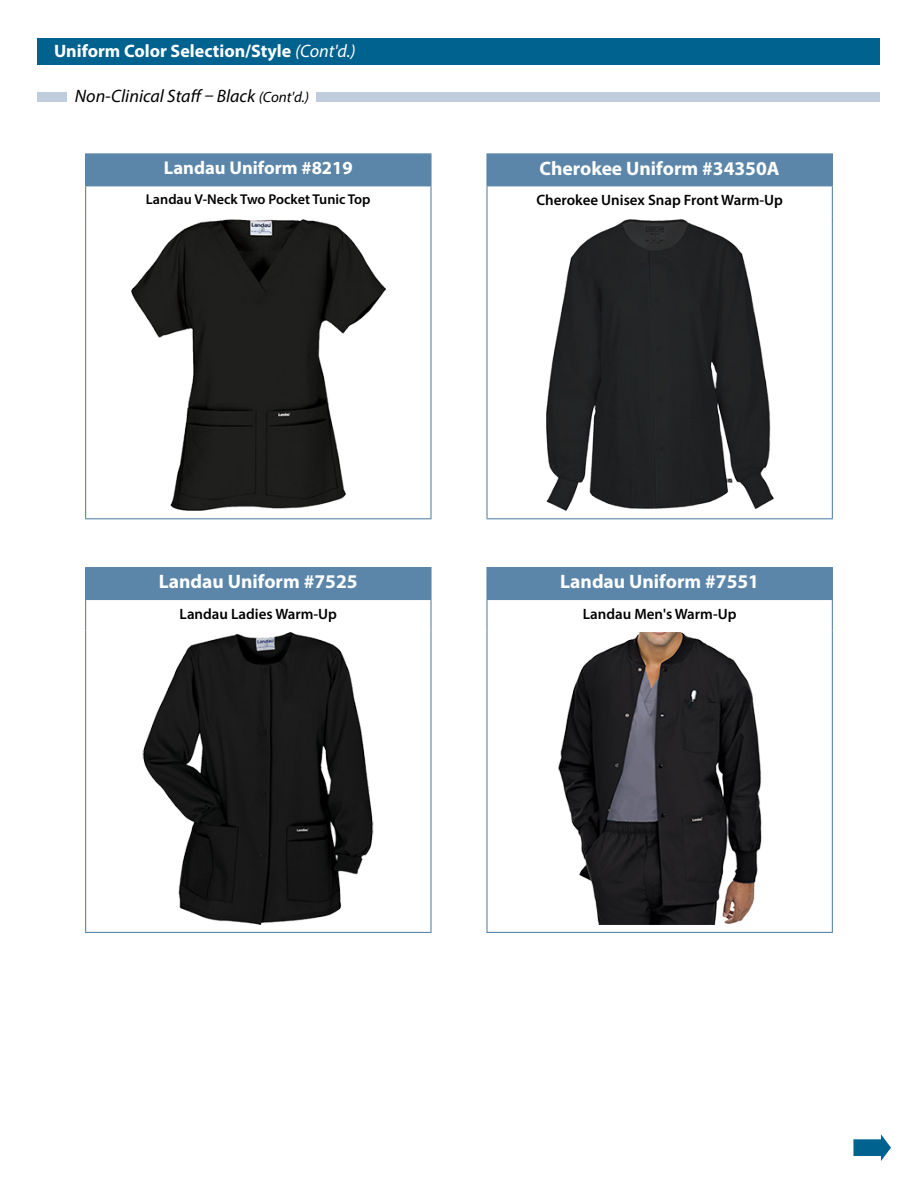
<style>
.page{position:relative;width:918px;height:1188px;background:#fff}
.page>*{position:absolute;margin:0;border:0;box-sizing:border-box;transform-origin:0 0}
.misc{font:700 19.5px "Myriad Pro";color:#fff}
.misc-2{font:700 18.6px "Myriad Pro";color:#fff}
.t1{font:700 18px "Myriad Pro";color:#fff}
.t2{font:italic 18px "Myriad Pro";color:#000001}
.t3{font:italic 18px "Myriad Pro";color:#fff}
.misc-3{font:600 15px "Myriad Pro";color:#000001}
.misc-4{font:600 14.25px "Myriad Pro";color:#000001}
.s1{font-weight:400;font-style:italic}
.s2{font-weight:700;font-style:normal}
.s3{font-size:15px}
</style>
<div class="page">
<div style="left:86px;top:568px;width:345px;height:32px;background:#5b86aa"></div>
<hr style="left:85px;top:567px;width:347px;height:1px;background:#5b86aa">
<hr style="left:85px;top:568px;width:1px;height:31px;background:#5b86aa">
<hr style="left:430px;top:568px;width:2px;height:31px;background:#5b86aa">
<hr style="left:85px;top:631px;width:1px;height:301px;background:#5b86aa">
<hr style="left:430px;top:631px;width:2px;height:301px;background:#5b86aa">
<hr style="left:85px;top:932px;width:347px;height:1px;background:#5b86aa">
<hr style="left:85px;top:599px;width:347px;height:1px;background:#5b86aa">
<hr style="left:85px;top:600px;width:1px;height:31px;background:#5b86aa">
<hr style="left:430px;top:600px;width:2px;height:31px;background:#5b86aa">
<div style="left:487px;top:568px;width:345px;height:32px;background:#5b86aa"></div>
<hr style="left:486px;top:567px;width:347px;height:1px;background:#5b86aa">
<hr style="left:486px;top:568px;width:2px;height:31px;background:#5b86aa">
<hr style="left:832px;top:568px;width:1px;height:31px;background:#5b86aa">
<hr style="left:486px;top:631px;width:2px;height:301px;background:#5b86aa">
<hr style="left:832px;top:631px;width:1px;height:301px;background:#5b86aa">
<hr style="left:486px;top:932px;width:347px;height:1px;background:#5b86aa">
<hr style="left:486px;top:599px;width:347px;height:1px;background:#5b86aa">
<hr style="left:486px;top:600px;width:2px;height:31px;background:#5b86aa">
<hr style="left:832px;top:600px;width:1px;height:31px;background:#5b86aa">
<img style="left:142px;top:633px;width:232px;height:291px">
<img style="left:558px;top:633px;width:204px;height:291px">
<div style="left:38px;top:92px;width:842px;height:9px;background:#bfcddc"></div>
<div style="left:67px;top:81px;width:249px;height:34px;background:#fff"></div>
<div style="left:86px;top:154px;width:345px;height:32px;background:#5b86aa"></div>
<hr style="left:85px;top:153px;width:347px;height:1px;background:#5b86aa">
<hr style="left:85px;top:154px;width:1px;height:31px;background:#5b86aa">
<hr style="left:430px;top:154px;width:2px;height:31px;background:#5b86aa">
<hr style="left:85px;top:217px;width:1px;height:301px;background:#5b86aa">
<hr style="left:430px;top:217px;width:2px;height:301px;background:#5b86aa">
<hr style="left:85px;top:518px;width:347px;height:1px;background:#5b86aa">
<hr style="left:85px;top:185px;width:347px;height:1px;background:#5b86aa">
<hr style="left:85px;top:186px;width:1px;height:31px;background:#5b86aa">
<hr style="left:430px;top:186px;width:2px;height:31px;background:#5b86aa">
<div style="left:487px;top:154px;width:345px;height:32px;background:#5b86aa"></div>
<hr style="left:486px;top:153px;width:347px;height:1px;background:#5b86aa">
<hr style="left:486px;top:154px;width:2px;height:31px;background:#5b86aa">
<hr style="left:832px;top:154px;width:1px;height:31px;background:#5b86aa">
<hr style="left:486px;top:217px;width:2px;height:301px;background:#5b86aa">
<hr style="left:832px;top:217px;width:1px;height:301px;background:#5b86aa">
<hr style="left:486px;top:518px;width:347px;height:1px;background:#5b86aa">
<hr style="left:486px;top:185px;width:347px;height:1px;background:#5b86aa">
<hr style="left:486px;top:186px;width:2px;height:31px;background:#5b86aa">
<hr style="left:832px;top:186px;width:1px;height:31px;background:#5b86aa">
<img style="left:131px;top:219px;width:255px;height:292px">
<img style="left:546px;top:219px;width:227px;height:292px">
<svg style="left:853px;top:1134px;width:38px;height:27px"></svg>
<div style="left:38px;top:38px;width:842px;height:27px;background:#00628e"></div>
<p class="t1" style="left:54px;top:39px;width:303px">Uniform Color Selection/Style <span class="s1">(Cont'd.)</span></p>
<p class="t3" style="left:124px;top:40px;width:112px"><span class="s2">Order</span> (Cont'd.)</p>
<p class="t2" style="left:75px;top:85px;width:236px">Non-Clinical Staff – Black <span class="s3">(Cont'd.)</span></p>
<p class="misc-2" style="left:164px;top:155px;width:190px">Landau Uniform #8219</p>
<p class="misc-4" style="left:146px;top:190px;width:226px">Landau V-Neck Two Pocket Tunic Top</p>
<p class="misc" style="left:159px;top:569px;width:200px">Landau Uniform #7525</p>
<p class="misc-3" style="left:180px;top:604px;width:159px">Landau Ladies Warm-Up</p>
<p class="misc" style="left:540px;top:155px;width:242px">Cherokee Uniform #34350A</p>
<p class="misc-3" style="left:536px;top:190px;width:248px">Cherokee Unisex Snap Front Warm-Up</p>
<p class="misc" style="left:560px;top:569px;width:200px">Landau Uniform #7551</p>
<p class="misc-3" style="left:583px;top:604px;width:155px">Landau Men's Warm-Up</p>
</div>
